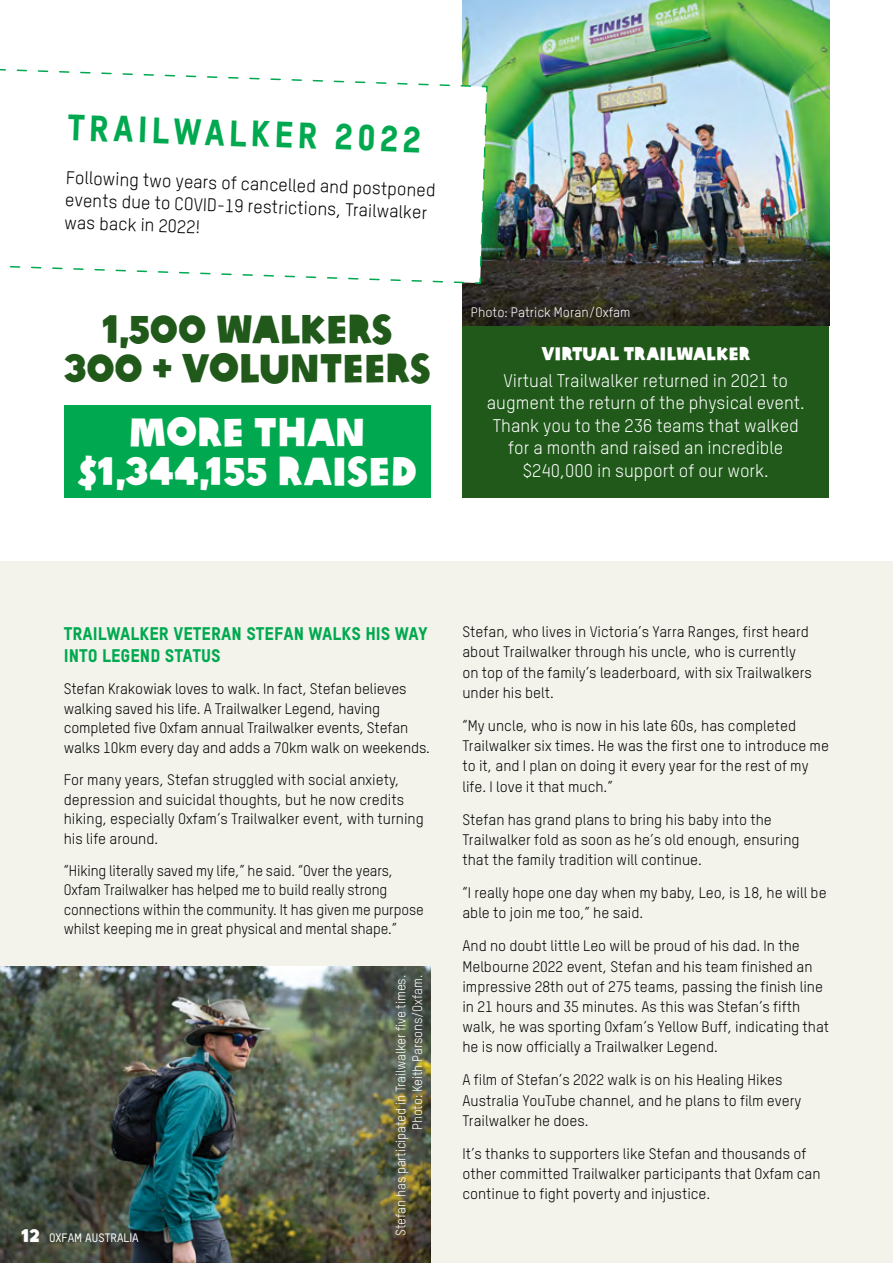
<style>
.page{position:relative;width:893px;height:1263px;background:#fff}
.page>*{position:absolute;margin:0;border:0;box-sizing:border-box;transform-origin:0 0}
.t1{font:39px/39px "Oxfam Global Headline";letter-spacing:-.01em;color:#20591a;text-align:center}
.t2{font:39px/39px "Oxfam Global Headline";color:#fff;text-align:center}
.t3{font:36px "Oxfam TSTARPRO Headline";color:#00a94f}
.t4{font:18px/22.5px "Oxfam TSTARPRO";color:#fff;text-align:center}
.t5{font:18px/22.5px "Oxfam TSTARPRO";color:#000}
.t6{font:18px/22.5px "Oxfam TSTARPRO Headline";color:#00a94f}
.t7{font:18px "Oxfam Global Headline";color:#fff}
.t8{font:15px/20.2px "Oxfam TSTARPRO";color:#000}
.t9{font:13.5px/16.5px "Oxfam TSTARPRO";letter-spacing:-.01em;color:#fff;text-align:right}
.t10{font:500 12px "Oxfam TSTARPRO";color:#fff}
.s1{font-family:"Oxfam Global Headline";font-weight:400;font-size:18px}
</style>
<div class="page">
<div style="left:462px;top:326px;width:367px;height:172px;background:#20591a"></div>
<img style="left:462px;top:0;width:367px;height:326px">
<svg style="left:0;top:67px;width:488px;height:218px"></svg>
<div style="left:64px;top:405px;width:367px;height:93px;background:#00a94f"></div>
<div style="left:0;top:562px;width:893px;height:701px;background:#f3f3ec"></div>
<img style="left:0;top:966px;width:431px;height:297px">
<h2 class="t3" style="left:69px;top:105px;width:355px;rotate:2deg">TRAILWALKER 2022</h2>
<p class="t5" style="left:66px;top:166px;width:371px;rotate:2deg">Following two years of cancelled and postponed events due to COVID-19 restrictions, Trailwalker was back in 2022!</p>
<h1 class="t1" style="left:64px;top:306px;width:368px">1,500 WALKERS<br>300 + VOLUNTEERS</h1>
<h1 class="t2" style="left:78px;top:409px;width:340px">MORE THAN $1,344,155 RAISED</h1>
<p class="t9" style="left:471px;top:304px;width:161px">Photo: Patrick Moran/Oxfam</p>
<p class="t7" style="left:541px;top:338px;width:210px">VIRTUAL TRAILWALKER</p>
<p class="t4" style="left:487px;top:369px;width:319px">Virtual Trailwalker returned in 2021 to augment the return of the physical event.<br>Thank you to the 236 teams that walked for a month and raised an incredible $240,000 in support of our work.</p>
<p class="t6" style="left:64px;top:621px;width:366px">TRAILWALKER VETERAN STEFAN WALKS HIS WAY<br>INTO LEGEND STATUS</p>
<p class="t8" style="left:64px;top:679px;width:368px;line-height:19.5px">Stefan Krakowiak loves to walk. In fact, Stefan believes walking saved his life. A Trailwalker Legend, having completed five Oxfam annual Trailwalker events, Stefan walks 10km every day and adds a 70km walk on weekends.</p>
<p class="t8" style="left:64px;top:770px;width:361px;line-height:19.5px">For many years, Stefan struggled with social anxiety, depression and suicidal thoughts, but he now credits hiking, especially Oxfam’s Trailwalker event, with turning his life around.</p>
<p class="t8" style="left:64px;top:861px;width:361px;line-height:19.5px">“Hiking literally saved my life,” he said. “Over the years, Oxfam Trailwalker has helped me to build really strong connections within the community. It has given me purpose whilst keeping me in great physical and mental shape.”</p>
<p class="t10" style="left:21px;top:1230px;width:119px"><span class="s1">12</span> OXFAM AUSTRALIA</p>
<p class="t9" style="left:392px;top:1236px;width:262px;rotate:-90deg">Stefan has participated in Trailwalker five times.<br>Photo: Keith Parsons/Oxfam.</p>
<p class="t8" style="left:462px;top:622px;width:351px">Stefan, who lives in Victoria’s Yarra Ranges, first heard about Trailwalker through his uncle, who is currently on top of the family’s leaderboard, with six Trailwalkers under his belt.</p>
<p class="t8" style="left:462px;top:715px;width:368px">“My uncle, who is now in his late 60s, has completed Trailwalker six times. He was the first one to introduce me to it, and I plan on doing it every year for the rest of my life. I love it that much.”</p>
<p class="t8" style="left:462px;top:809px;width:339px">Stefan has grand plans to bring his baby into the<br>Trailwalker fold as soon as he’s old enough, ensuring that the family tradition will continue.</p>
<p class="t8" style="left:462px;top:882px;width:366px">“I really hope one day when my baby, Leo, is 18, he will be able to join me too,” he said.</p>
<p class="t8" style="left:462px;top:936px;width:368px">And no doubt little Leo will be proud of his dad. In the Melbourne 2022 event, Stefan and his team finished an impressive 28th out of 275 teams, passing the finish line in 21 hours and 35 minutes. As this was Stefan’s fifth walk, he was sporting Oxfam’s Yellow Buff, indicating that he is now officially a Trailwalker Legend.</p>
<p class="t8" style="left:462px;top:1070px;width:340px">A film of Stefan’s 2022 walk is on his Healing Hikes<br>Australia YouTube channel, and he plans to film every<br>Trailwalker he does.</p>
<p class="t8" style="left:462px;top:1143px;width:360px">It’s thanks to supporters like Stefan and thousands of other committed Trailwalker participants that Oxfam can continue to fight poverty and injustice.</p>
</div>
